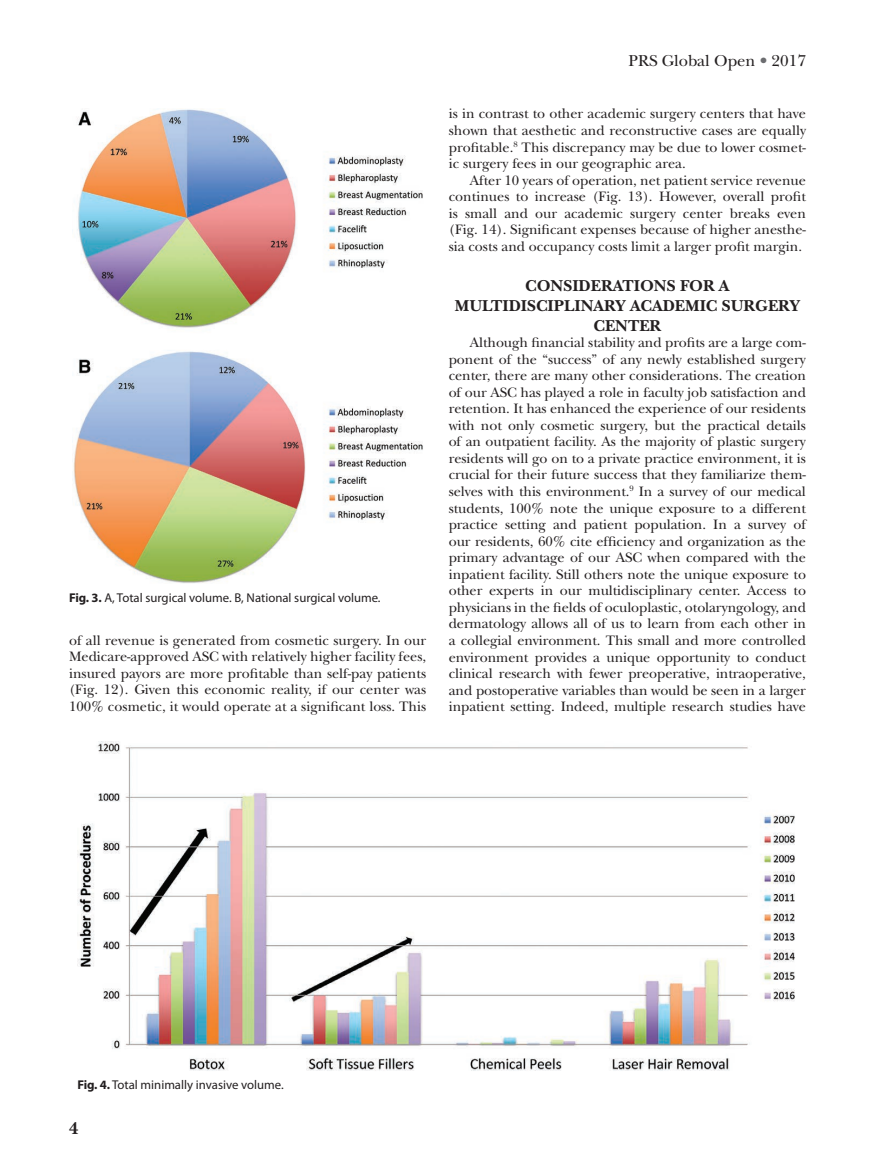
<style>
.page{position:relative;width:878px;height:1175px;background:#fff}
.page>*{position:absolute;margin:0;border:0;box-sizing:border-box;transform-origin:0 0}
.t1{font:700 18px "New Baskerville";color:#231f20}
.t2{font:700 16.5px/19.5px "New Baskerville";color:#231f20;text-align:center}
.t3{font:16.5px "New Baskerville";color:#231f20}
.t4{font:14.25px/16.5px "New Baskerville";color:#231f20;text-align:justify}
.t5{font:12.75px "Myriad Pro";color:#231f20}
.s1{font-weight:700}
.s2{color:#6c6d70}
</style>
<div class="page">
<img style="left:72px;top:109px;width:351px;height:474px">
<img style="left:77px;top:742px;width:718px;height:329px">
<p class="t5" style="left:69px;top:590px;width:313px"><span class="s1">Fig. 3.</span> A, Total surgical volume. B, National surgical volume.</p>
<p class="t4" style="left:69px;top:632px;width:359px">of all revenue is generated from cosmetic surgery. In our Medicare-approved ASC with relatively higher facility fees, insured payors are more profitable than self-pay patients (Fig. 12). Given this economic reality, if our center was 100% cosmetic, it would operate at a significant loss. This</p>
<p class="t3" style="left:628px;top:51px;width:179px">PRS Global Open <span class="s2">•</span> 2017</p>
<p class="t4" style="left:449px;top:106px;width:359px">is in contrast to other academic surgery centers that have shown that aesthetic and reconstructive cases are equally profitable.<sup>8</sup> This discrepancy may be due to lower cosmet&shy;ic surgery fees in our geographic area.</p>
<p class="t4" style="left:449px;top:172px;width:359px;text-indent:21px">After 10 years of operation, net patient service revenue continues to increase (Fig. 13). However, overall profit is small and our academic surgery center breaks even (Fig. 14). Significant expenses because of higher anesthe&shy;sia costs and occupancy costs limit a larger profit margin.</p>
<p class="t2" style="left:455px;top:276px;width:346px">CONSIDERATIONS FOR A<br>MULTIDISCIPLINARY ACADEMIC SURGERY<br>CENTER</p>
<p class="t4" style="left:448px;top:334px;width:359px;text-indent:21px">Although financial stability and profits are a large com&shy;ponent of the “success” of any newly established surgery center, there are many other considerations. The creation of our ASC has played a role in faculty job satisfaction and retention. It has enhanced the experience of our residents with not only cosmetic surgery, but the practical details of an outpatient facility. As the majority of plastic surgery residents will go on to a private practice environment, it is crucial for their future success that they familiarize them&shy;selves with this environment.<sup>9</sup> In a survey of our medical students, 100% note the unique exposure to a different practice setting and patient population. In a survey of our residents, 60% cite efficiency and organization as the primary advantage of our ASC when compared with the inpatient facility. Still others note the unique exposure to other experts in our multidisciplinary center. Access to physicians in the fields of oculoplastic, otolaryngology, and dermatology allows all of us to learn from each other in a collegial environment. This small and more controlled environment provides a unique opportunity to conduct clinical research with fewer preoperative, intraoperative, and postoperative variables than would be seen in a larger inpatient setting. Indeed, multiple research studies have</p>
<p class="t5" style="left:77px;top:1076px;width:208px"><span class="s1">Fig. 4.</span> Total minimally invasive volume.</p>
<p class="t1" style="left:69px;top:1118px;width:11px">4</p>
</div>
